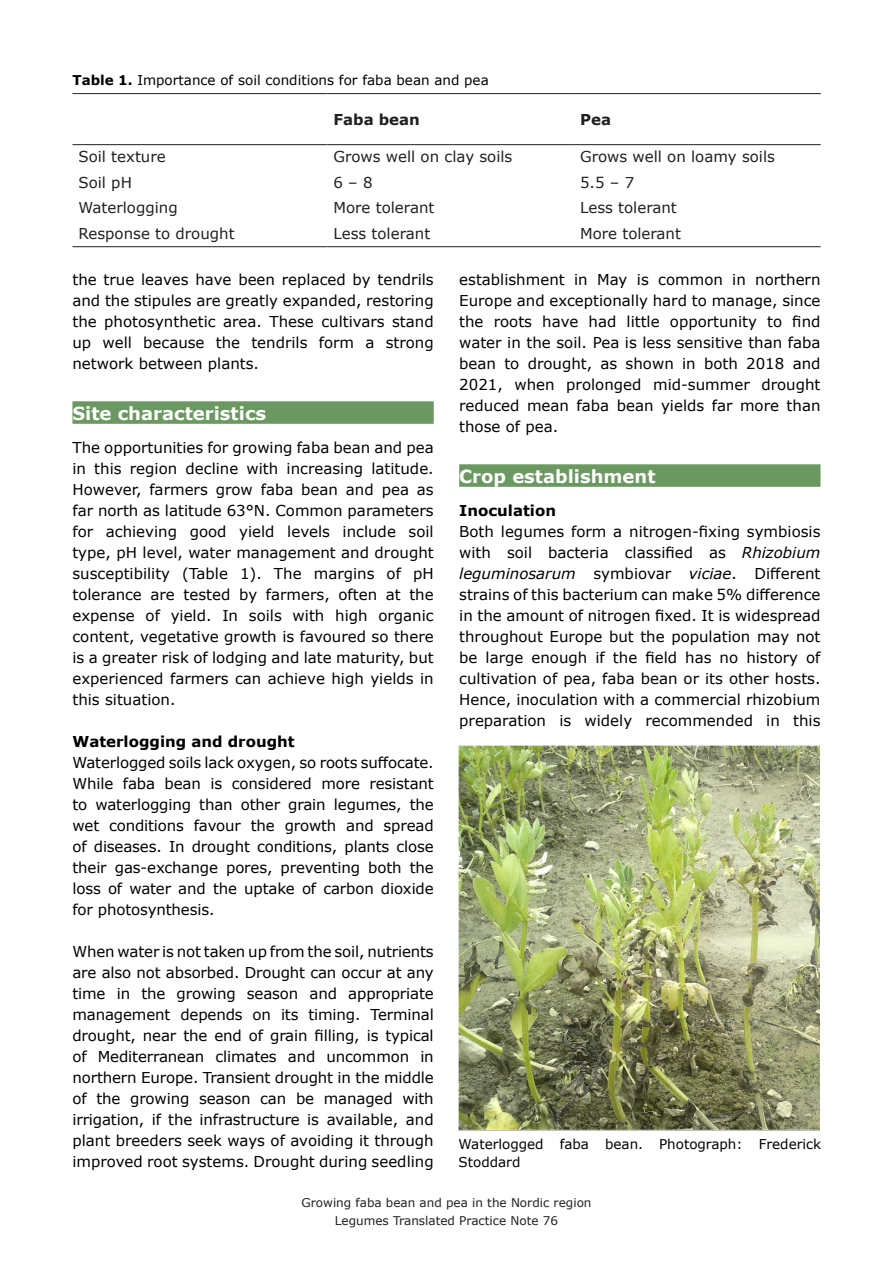
<style>
.page{position:relative;width:893px;height:1263px;background:#fff}
.page>*{position:absolute;margin:0;border:0;box-sizing:border-box;transform-origin:0 0}
.body_HL_white_green{font:700 18px "Verdana";color:#fff}
.body_text{font:15px/21px "Verdana";color:#000;text-align:justify}
.HL_1{font:15px "Verdana";color:#231f20}
.body_text-2{font:700 15px "Verdana";color:#000}
.HL_1-2{font:700 15px "Verdana";color:#231f20}
.t1{font:13.5px/18px "Verdana";color:#000}
.t2{font:12px/18px "Verdana";color:#231f20;text-align:center}
.s1{font-weight:700}
.s2{font-style:italic}
</style>
<div class="page">
<div style="left:72px;top:401px;width:362px;height:23px;background:#6a9860"></div>
<div style="left:459px;top:464px;width:361px;height:23px;background:#6a9860"></div>
<hr style="left:72px;top:246px;width:255px;height:1px;background:#231f20">
<hr style="left:327px;top:246px;width:247px;height:1px;background:#231f20">
<hr style="left:574px;top:246px;width:247px;height:1px;background:#231f20">
<hr style="left:72px;top:93px;width:255px;height:1px;background:#231f20">
<hr style="left:327px;top:93px;width:247px;height:1px;background:#231f20">
<hr style="left:574px;top:93px;width:247px;height:1px;background:#231f20">
<hr style="left:72px;top:144px;width:255px;height:1px;background:#231f20">
<hr style="left:327px;top:144px;width:247px;height:1px;background:#231f20">
<hr style="left:574px;top:144px;width:247px;height:1px;background:#231f20">
<img style="left:459px;top:745px;width:361px;height:385px">
<p class="t1" style="left:72px;top:71px;width:418px"><span class="s1">Table 1.</span> Importance of soil conditions for faba bean and pea</p>
<p class="HL_1-2" style="left:333px;top:109px;width:88px">Faba bean</p>
<p class="HL_1-2" style="left:580px;top:109px;width:32px">Pea</p>
<p class="HL_1" style="left:78px;top:146px;width:89px">Soil texture</p>
<p class="HL_1" style="left:333px;top:146px;width:181px">Grows well on clay soils</p>
<p class="HL_1" style="left:580px;top:146px;width:196px">Grows well on loamy soils</p>
<p class="HL_1" style="left:78px;top:172px;width:55px">Soil pH</p>
<p class="HL_1" style="left:333px;top:172px;width:41px">6 – 8</p>
<p class="HL_1" style="left:580px;top:172px;width:56px">5.5 – 7</p>
<p class="HL_1" style="left:78px;top:197px;width:101px">Waterlogging</p>
<p class="HL_1" style="left:333px;top:197px;width:102px">More tolerant</p>
<p class="HL_1" style="left:580px;top:197px;width:98px">Less tolerant</p>
<p class="HL_1" style="left:78px;top:223px;width:158px">Response to drought</p>
<p class="HL_1" style="left:333px;top:223px;width:98px">Less tolerant</p>
<p class="HL_1" style="left:580px;top:223px;width:102px">More tolerant</p>
<p class="body_text" style="left:72px;top:269px;width:363px">the true leaves have been replaced by tendrils and the stipules are greatly expanded, restoring the photosynthetic area. These cultivars stand up well because the tendrils form a strong network between plants.</p>
<p class="body_HL_white_green" style="left:72px;top:401px;width:195px">Site characteristics</p>
<p class="body_text" style="left:72px;top:437px;width:363px">The opportunities for growing faba bean and pea in this region decline with increasing latitude.<br>However, farmers grow faba bean and pea as far north as latitude 63°N. Common parameters for achieving good yield levels include soil type, pH level, water management and drought susceptibility (Table 1). The margins of pH tolerance are tested by farmers, often at the expense of yield. In soils with high organic content, vegetative growth is favoured so there is a greater risk of lodging and late maturity, but experienced farmers can achieve high yields in this situation.</p>
<p class="body_text-2" style="left:72px;top:731px;width:224px">Waterlogging and drought</p>
<p class="body_text" style="left:72px;top:752px;width:363px">Waterlogged soils lack oxygen, so roots suffocate.<br>While faba bean is considered more resistant to waterlogging than other grain legumes, the wet conditions favour the growth and spread of diseases. In drought conditions, plants close their gas-exchange pores, preventing both the loss of water and the uptake of carbon dioxide for photosynthesis.</p>
<p class="body_text" style="left:72px;top:941px;width:363px">When water is not taken up from the soil, nutrients are also not absorbed. Drought can occur at any time in the growing season and appropriate management depends on its timing. Terminal drought, near the end of grain filling, is typical of Mediterranean climates and uncommon in northern Europe. Transient drought in the middle of the growing season can be managed with irrigation, if the infrastructure is available, and plant breeders seek ways of avoiding it through improved root systems. Drought during seedling</p>
<p class="body_text" style="left:459px;top:269px;width:363px">establishment in May is common in northern Europe and exceptionally hard to manage, since the roots have had little opportunity to find water in the soil. Pea is less sensitive than faba bean to drought, as shown in both 2018 and 2021, when prolonged mid-summer drought reduced mean faba bean yields far more than those of pea.</p>
<p class="body_HL_white_green" style="left:459px;top:464px;width:198px">Crop establishment</p>
<p class="body_text-2" style="left:459px;top:500px;width:98px">Inoculation</p>
<p class="body_text" style="left:459px;top:521px;width:363px">Both legumes form a nitrogen-fixing symbiosis with soil bacteria classified as <span class="s2">Rhizobium leguminosarum</span> symbiovar <span class="s2">viciae</span>. Different strains of this bacterium can make 5% difference in the amount of nitrogen fixed. It is widespread throughout Europe but the population may not be large enough if the field has no history of cultivation of pea, faba bean or its other hosts.<br>Hence, inoculation with a commercial rhizobium preparation is widely recommended in this</p>
<p class="t1" style="left:459px;top:1135px;width:364px">Waterlogged faba bean. Photograph: Frederick<br>Stoddard</p>
<p class="t2" style="left:301px;top:1194px;width:292px">Growing faba bean and pea in the Nordic region<br>Legumes Translated Practice Note 76</p>
</div>
